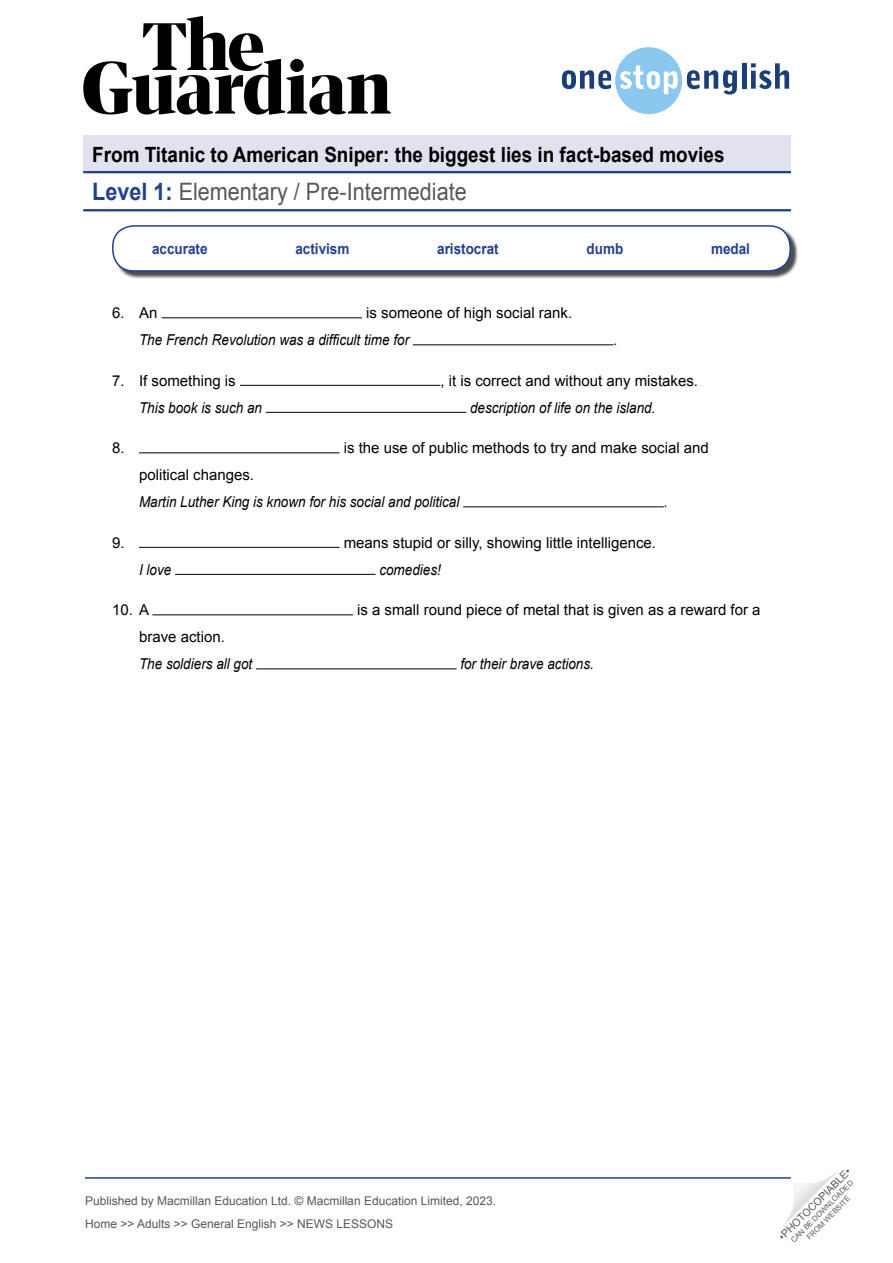
<style>
.page{position:relative;width:893px;height:1263px;background:#fff}
.page>*{position:absolute;margin:0;border:0;box-sizing:border-box;transform-origin:0 0}
.t1{font:24px "Arial";color:#58585a;scale:.9 1}
.t2{font:700 21px "Arial";color:#000;scale:.9 1}
.t3{font:italic 15px/27px "Arial";color:#000;scale:.9 1}
.t4{font:15px "Arial";color:#000}
.TN__Body_text{font:700 15px "Arial";color:#23408f;scale:.9 1}
.t5{font:15px "Arial";color:#000;scale:.9 1}
.t6{font:12px/23px "Arial";color:#575756}
.t7{font:10.5px "Arial";color:#575756}
.t8{font:7.5px/9px "Arial";color:#575756;text-align:center}
.s1{font-weight:700;color:#23408f}
.s2{font-style:normal}
</style>
<div class="page">
<svg style="left:783px;top:1171px;width:55px;height:55px"></svg>
<svg style="left:83px;top:16px;width:308px;height:99px"></svg>
<svg style="left:562px;top:47px;width:175px;height:67px"></svg>
<hr style="left:742px;top:63px;width:4px;height:26px;background:#1a3e78">
<svg style="left:751px;top:63px;width:38px;height:26px"></svg>
<hr style="left:85px;top:1177px;width:706px;height:2px;background:#23408f">
<div style="left:83px;top:136px;width:708px;height:37px;background:#e1e1ef"></div>
<hr style="left:83px;top:171px;width:708px;height:2px;background:#23408f">
<hr style="left:83px;top:209px;width:708px;height:2px;background:#23408f">
<div style="left:114px;top:227px;width:684px;height:52px;background:#000;opacity:.7"></div>
<div style="left:113px;top:226px;width:677px;height:45px;background:#fff;border-radius:21px"></div>
<div style="left:112px;top:225px;width:679px;height:47px;border:2px solid #23408f;border-radius:21px"></div>
<hr style="left:162px;top:317px;width:200px;height:1px;background:#000">
<hr style="left:413px;top:344px;width:200px;height:1px;background:#000">
<hr style="left:240px;top:385px;width:200px;height:1px;background:#000">
<hr style="left:266px;top:412px;width:200px;height:1px;background:#000">
<hr style="left:139px;top:452px;width:201px;height:1px;background:#000">
<hr style="left:463px;top:506px;width:201px;height:1px;background:#000">
<hr style="left:139px;top:547px;width:201px;height:1px;background:#000">
<hr style="left:175px;top:574px;width:201px;height:1px;background:#000">
<hr style="left:152px;top:614px;width:201px;height:1px;background:#000">
<hr style="left:256px;top:668px;width:201px;height:1px;background:#000">
<h2 class="t2" style="left:92px;top:141px;width:704px">From Titanic to American Sniper: the biggest lies in fact-based movies</h2>
<h1 class="t1" style="left:92px;top:176px;width:418px"><span class="s1">Level 1:</span> Elementary / Pre-Intermediate</h1>
<p class="TN__Body_text" style="left:152px;top:239px;width:63px">accurate</p>
<p class="TN__Body_text" style="left:295px;top:239px;width:62px">activism</p>
<p class="TN__Body_text" style="left:437px;top:239px;width:70px">aristocrat</p>
<p class="TN__Body_text" style="left:586px;top:239px;width:42px">dumb</p>
<p class="TN__Body_text" style="left:711px;top:239px;width:45px">medal</p>
<p class="t3" style="left:139px;top:300px;width:483px;text-indent:227px"><span class="s2">is someone of high social rank.<br></span>The French Revolution was a difficult time for</p>
<p class="t4" style="left:112px;top:303px;width:47px">6. An</p>
<p class="t5" style="left:613px;top:330px;width:6px">.</p>
<p class="t4" style="left:112px;top:371px;width:125px">7. If something is</p>
<p class="t4" style="left:440px;top:371px;width:259px">, it is correct and without any mistakes.</p>
<p class="t3" style="left:139px;top:394px;width:138px">This book is such an</p>
<p class="t3" style="left:470px;top:394px;width:207px">description of life on the island.</p>
<p class="t4" style="left:112px;top:438px;width:14px">8.</p>
<p class="t4" style="left:344px;top:438px;width:367px">is the use of public methods to try and make social and</p>
<p class="t3" style="left:139px;top:462px;width:357px"><span class="s2">political changes.<br></span>Martin Luther King is known for his social and political</p>
<p class="t5" style="left:664px;top:492px;width:6px">.</p>
<p class="t4" style="left:112px;top:533px;width:14px">9.</p>
<p class="t4" style="left:344px;top:533px;width:314px">means stupid or silly, showing little intelligence.</p>
<p class="t3" style="left:139px;top:556px;width:37px">I love</p>
<p class="t3" style="left:379px;top:556px;width:70px">comedies!</p>
<p class="t4" style="left:112px;top:600px;width:39px">10. A</p>
<p class="t4" style="left:357px;top:600px;width:405px">is a small round piece of metal that is given as a reward for a</p>
<p class="t3" style="left:139px;top:624px;width:127px"><span class="s2">brave action.<br></span>The soldiers all got</p>
<p class="t3" style="left:460px;top:651px;width:150px">for their brave actions.</p>
<p class="t6" style="left:85px;top:1189px;width:413px">Published by Macmillan Education Ltd. © Macmillan Education Limited, 2023.<br>Home &gt;&gt; Adults &gt;&gt; General English &gt;&gt; NEWS LESSONS</p>
<p class="t7" style="left:776px;top:1233px;width:99px;rotate:-45deg">•PHOTOCOPIABLE•</p>
<p class="t8" style="left:789px;top:1238px;width:86px;rotate:-45deg">CAN BE DOWNLOADED<br>FROM WEBSITE</p>
</div>
